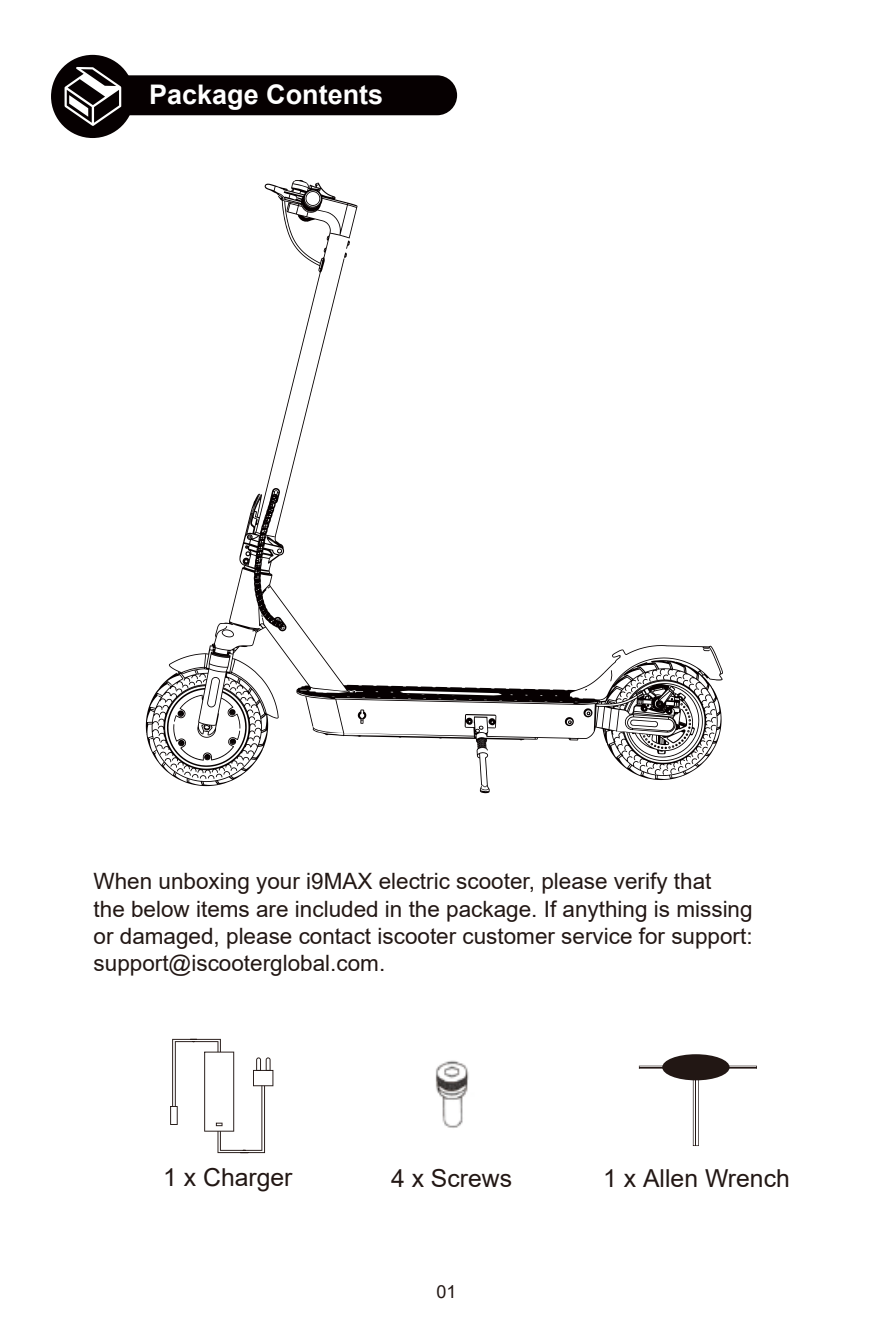
<style>
.page{position:relative;width:893px;height:1340px;background:#fff}
.page>*{position:absolute;margin:0;border:0;box-sizing:border-box;transform-origin:0 0}
.t1{font:700 27px "Arial";color:#fff}
.t2{font:24.75px "Arial";color:#221714}
.t3{font:22.5px/27px "Arial";color:#221714}
.t4{font:18px "Arial";color:#221714}
</style>
<div class="page">
<img style="left:435px;top:1060px;width:34px;height:68px">
<svg style="left:170px;top:1038px;width:103px;height:115px"></svg>
<svg style="left:693px;top:1080px;width:6px;height:65px"></svg>
<hr style="left:696px;top:1075px;width:1px;height:70px;background:#221714">
<svg style="left:639px;top:1065px;width:118px;height:3px"></svg>
<hr style="left:639px;top:1066px;width:118px;height:1px;background:#221714">
<div style="left:662px;top:1054px;width:68px;height:26px;background:#221714;border-radius:50%"></div>
<div style="left:51px;top:55px;width:83px;height:83px;background:#060001;border-radius:50%"></div>
<div style="left:106px;top:75px;width:351px;height:40px;background:#060001;border-radius:20px"></div>
<svg style="left:65px;top:67px;width:56px;height:59px"></svg>
<svg style="left:146px;top:180px;width:577px;height:613px"></svg>
<svg style="left:703px;top:648px;width:7px;height:3px"></svg>
<svg style="left:610px;top:670px;width:2px;height:11px"></svg>
<svg style="left:277px;top:548px;width:5px;height:5px"></svg>
<svg style="left:222px;top:629px;width:12px;height:8px"></svg>
<svg style="left:344px;top:240px;width:6px;height:18px"></svg>
<svg style="left:176px;top:677px;width:66px;height:40px"></svg>
<svg style="left:156px;top:724px;width:98px;height:55px"></svg>
<svg style="left:626px;top:675px;width:35px;height:22px"></svg>
<svg style="left:630px;top:703px;width:86px;height:71px"></svg>
<svg style="left:479px;top:725px;width:4px;height:4px"></svg>
<svg style="left:358px;top:709px;width:8px;height:14px"></svg>
<svg style="left:565px;top:717px;width:9px;height:9px"></svg>
<p class="t1" style="left:149px;top:76px;width:236px">Package Contents</p>
<p class="t3" style="left:94px;top:868px;width:661px">When unboxing your i9MAX electric scooter, please verify that<br>the below items are included in the package. If anything is missing or damaged, please contact iscooter customer service for support: support@iscooterglobal.com.</p>
<p class="t2" style="left:163px;top:1160px;width:131px">1 x Charger</p>
<p class="t2" style="left:391px;top:1160px;width:123px">4 x Screws</p>
<p class="t2" style="left:603px;top:1160px;width:188px">1 x Allen Wrench</p>
<p class="t4" style="left:436px;top:1279px;width:22px">01</p>
</div>
